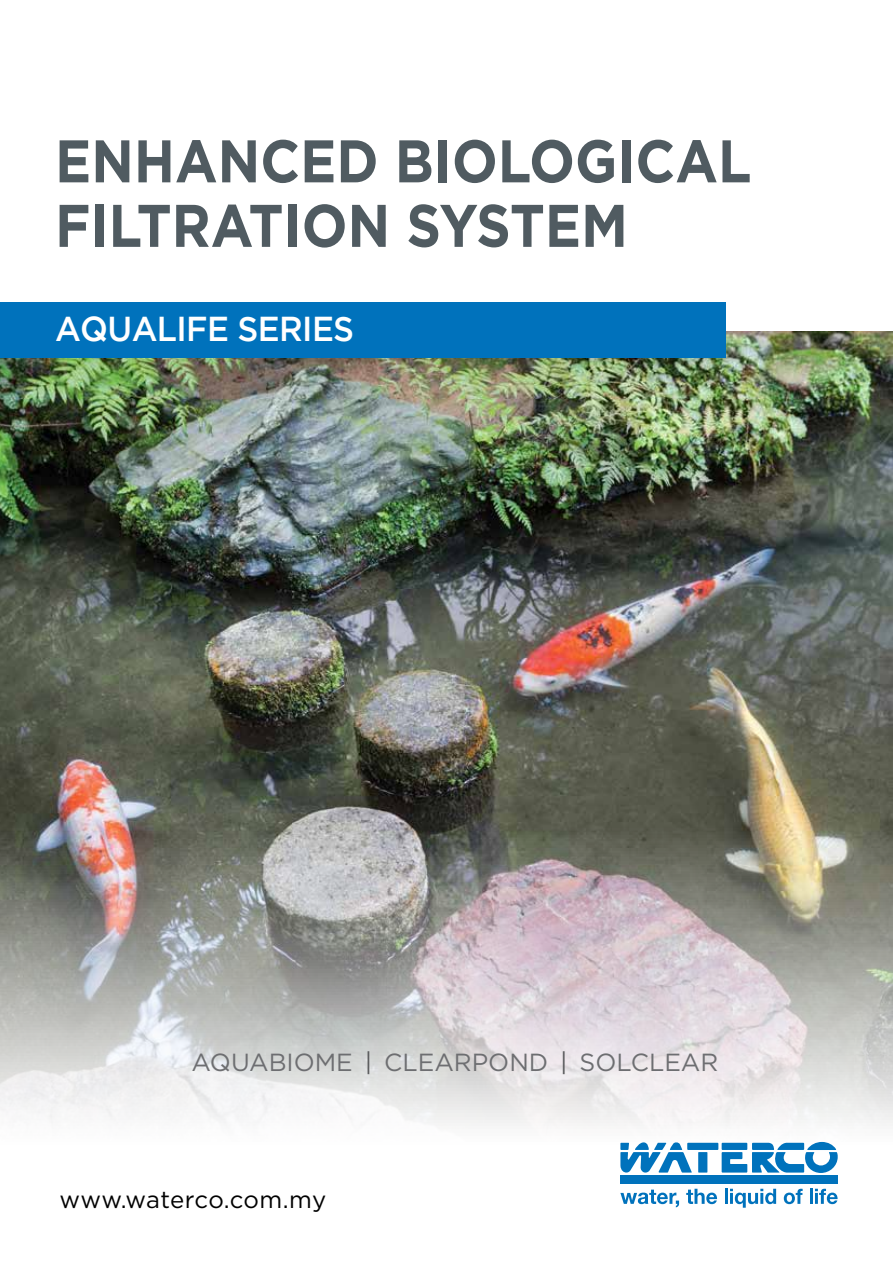
<style>
.page{position:relative;width:893px;height:1263px;background:#fff}
.page>*{position:absolute;margin:0;border:0;box-sizing:border-box;transform-origin:0 0}
.t1{font:700 60px/64.5px "Gotham HTF";color:#505b61;scale:.9 1}
.t2{font:500 34.5px "Gotham";letter-spacing:-.02em;color:#fff;scale:.95 1}
.t3{font:24.75px "Gotham HTF";color:#6d6e71}
.t4{font:24px "Gotham HTF";letter-spacing:.005em;color:#000}
.s1{color:#58595b}
</style>
<div class="page">
<img style="left:0;top:332px;width:893px;height:816px">
<svg style="left:620px;top:1142px;width:72px;height:31px"></svg>
<div style="left:620px;top:1175px;width:217px;height:8px;background:#0072bc"></div>
<svg style="left:620px;top:1189px;width:59px;height:18px"></svg>
<svg style="left:686px;top:1189px;width:31px;height:15px"></svg>
<hr style="left:725px;top:1189px;width:3px;height:15px;background:#0072bc">
<svg style="left:730px;top:1189px;width:46px;height:19px"></svg>
<svg style="left:784px;top:1189px;width:19px;height:15px"></svg>
<svg style="left:810px;top:1189px;width:28px;height:15px"></svg>
<div style="left:698px;top:1152px;width:9px;height:20px;background:#0072bc"></div>
<div style="left:687px;top:1143px;width:31px;height:7px;background:#0072bc"></div>
<svg style="left:722px;top:1142px;width:116px;height:31px"></svg>
<div style="left:0;top:302px;width:725px;height:55px;background:#0072bc"></div>
<p class="t1" style="left:55px;top:127px;width:775px">ENHANCED BIOLOGICAL<br>FILTRATION SYSTEM</p>
<p class="t2" style="left:55px;top:306px;width:316px">AQUALIFE SERIES</p>
<p class="t3" style="left:191px;top:1049px;width:528px">AQUABIOME <span class="s1">|</span> CLEARPOND <span class="s1">|</span> SOLCLEAR</p>
<p class="t4" style="left:60px;top:1186px;width:268px">www.waterco.com.my</p>
</div>
